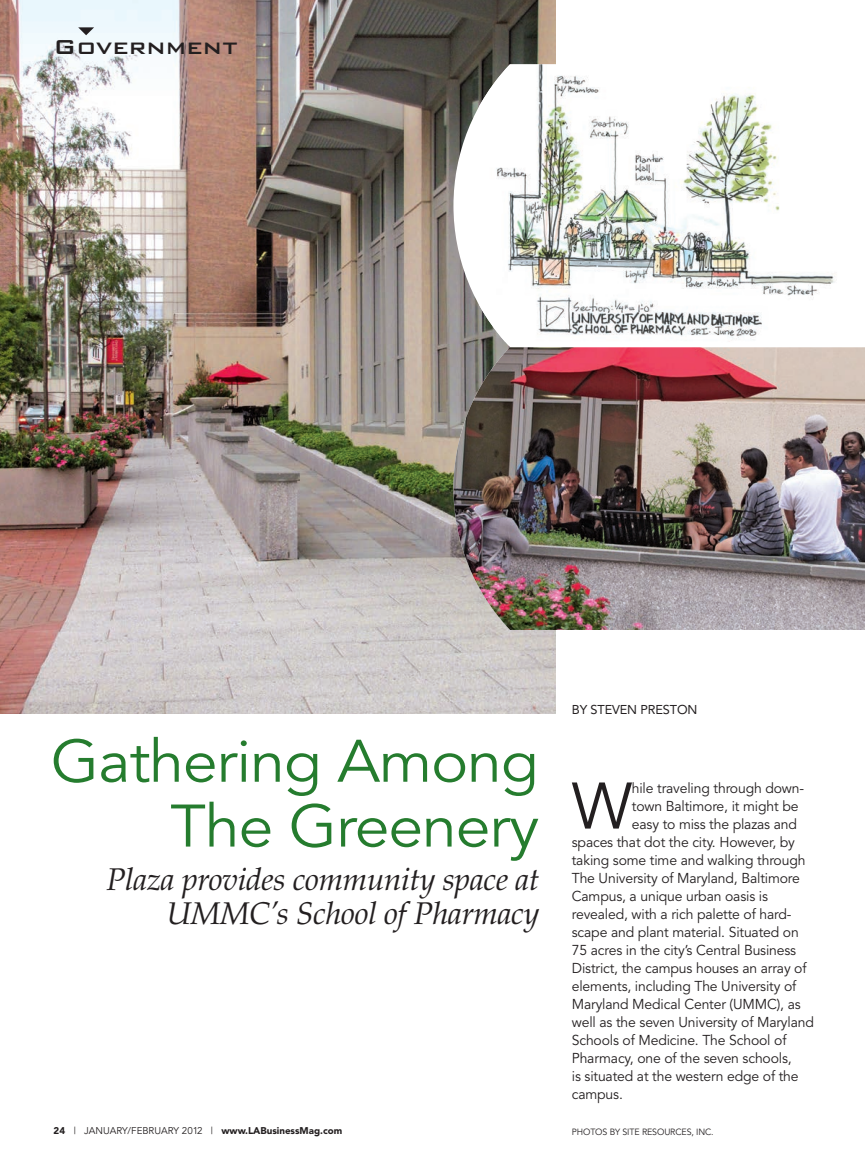
<style>
.page{position:relative;width:865px;height:1160px;background:#fff}
.page>*{position:absolute;margin:0;border:0;box-sizing:border-box;transform-origin:0 0}
.t1{font:65.1px "Avenir";color:#231f20}
.t2{font:59.4px/64.8px "Avenir";letter-spacing:-.015em;color:#257c2e;text-align:right;scale:1.05 1}
.t3{font:31.35px/34.5px "Palatino Italic Os F";letter-spacing:-.01em;color:#231f20;text-align:right}
.t4{font:500 27px "Bank Gothic";color:#231f20}
.t5{font:14.25px "Avenir";letter-spacing:-.01em;color:#231f20}
.t6{font:12.75px "Avenir";letter-spacing:-.01em;color:#231f20}
.t7{font:900 9.75px "Avenir";color:#231f20}
.t8{font:9px "Avenir";letter-spacing:-.01em;color:#231f20}
.s1{font-weight:400}
</style>
<div class="page">
<img style="left:0;top:0;width:865px;height:714px">
<h3 class="t4" style="left:54px;top:29px;width:186px">Government</h3>
<h2 class="t2" style="left:51px;top:730px;width:467px">Gathering Among<br>The Greenery</h2>
<h3 class="t3" style="left:106px;top:862px;width:435px">Plaza provides community space at<br>UMMC’s School of Pharmacy</h3>
<p class="t7" style="left:54px;top:1124px;width:290px">24 <span class="s1">| JANUARY/FEBRUARY 2012 |</span> www.LABusinessMag.com</p>
<p class="t6" style="left:572px;top:702px;width:127px">BY STEVEN PRESTON</p>
<h1 class="t1" style="left:572px;top:768px;width:62px">W</h1>
<p class="t5" style="left:632px;top:779px;width:174px">hile traveling through down-</p>
<p class="t5" style="left:632px;top:797px;width:168px">town Baltimore, it might be</p>
<p class="t5" style="left:632px;top:815px;width:167px">easy to miss the plazas and</p>
<p class="t5" style="left:572px;top:833px;width:225px">spaces that dot the city. However, by</p>
<p class="t5" style="left:572px;top:851px;width:235px">taking some time and walking through</p>
<p class="t5" style="left:572px;top:869px;width:230px">The University of Maryland, Baltimore</p>
<p class="t5" style="left:572px;top:887px;width:198px">Campus, a unique urban oasis is</p>
<p class="t5" style="left:572px;top:905px;width:221px">revealed, with a rich palette of hard-</p>
<p class="t5" style="left:572px;top:923px;width:228px">scape and plant material. Situated on</p>
<p class="t5" style="left:572px;top:941px;width:226px">75 acres in the city’s Central Business</p>
<p class="t5" style="left:572px;top:959px;width:236px">District, the campus houses an array of</p>
<p class="t5" style="left:572px;top:977px;width:226px">elements, including The University of</p>
<p class="t5" style="left:572px;top:995px;width:230px">Maryland Medical Center (UMMC), as</p>
<p class="t5" style="left:572px;top:1013px;width:244px">well as the seven University of Maryland</p>
<p class="t5" style="left:572px;top:1031px;width:216px">Schools of Medicine. The School of</p>
<p class="t5" style="left:572px;top:1049px;width:221px">Pharmacy, one of the seven schools,</p>
<p class="t5" style="left:572px;top:1067px;width:228px">is situated at the western edge of the</p>
<p class="t5" style="left:572px;top:1085px;width:53px">campus.</p>
<p class="t8" style="left:572px;top:1126px;width:143px">PHOTOS BY SITE RESOURCES, INC.</p>
</div>
